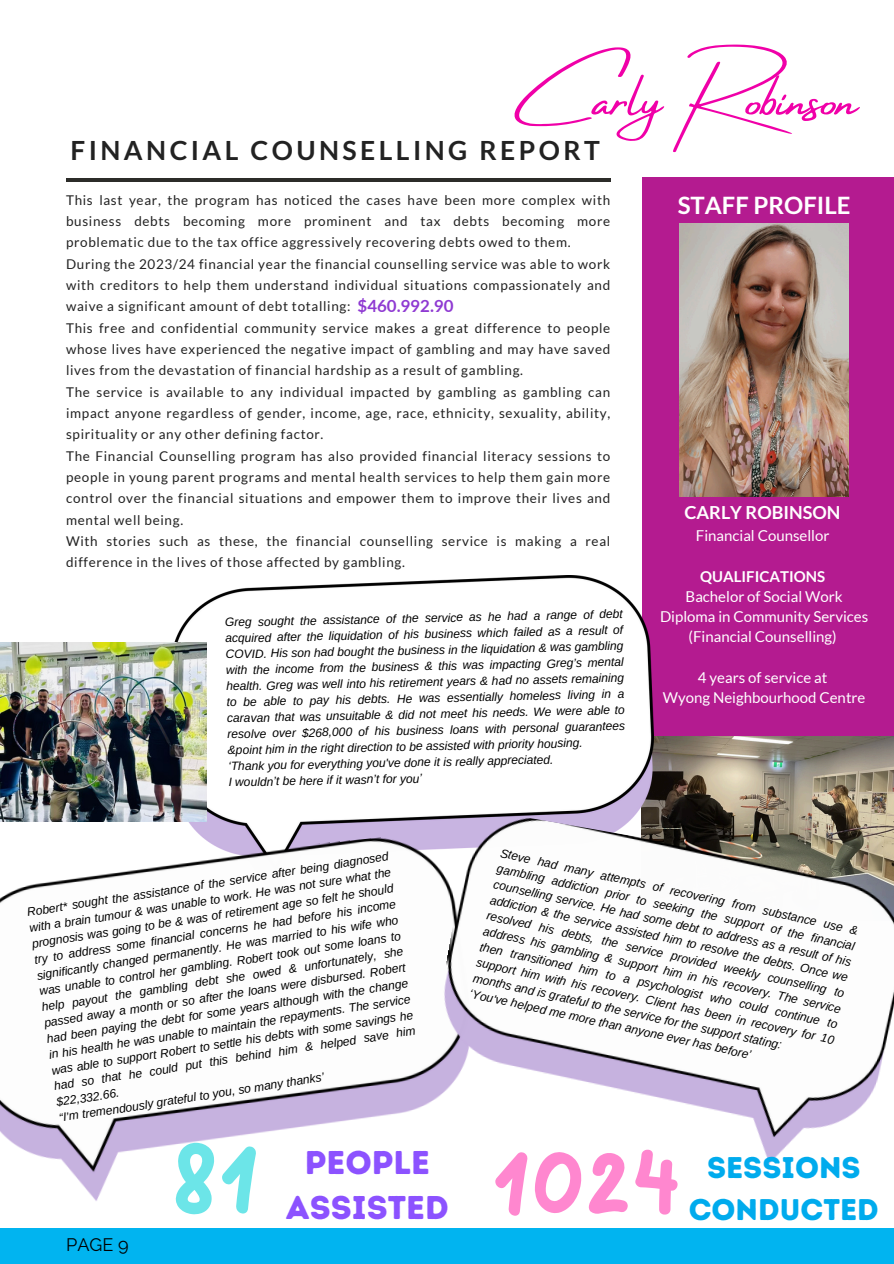
<style>
.page{position:relative;width:894px;height:1264px;background:#fff}
.page>*{position:absolute;margin:0;border:0;box-sizing:border-box;transform-origin:0 0}
.t1{font:80.1px "Lazydog";color:#6ce5e8}
.t2{font:75.75px "Lazydog";color:#ff87cf}
.t3{font:58.2px "Amsterdam Four";color:#f000a8}
.t4{font:32.85px/45px "Intro Rust Base";color:#8c52ff;text-align:center}
.t5{font:29.85px/41.7px "Intro Rust Base";color:#00abed;text-align:center}
.t6{font:700 26.4px "Lato";letter-spacing:.13em;color:#222}
.t7{font:700 24px "Lato";color:#fff}
.t8{font:700 18px "Lato";color:#fff}
.t9{font:18px "Raleway";color:#000}
.t10{font:700 16.8px "Lato";color:#8f3ad2}
.t11{font:15px/20.2px "Lato";color:#fff;text-align:center}
.t12{font:700 15px "Lato";color:#fff}
.t13{font:13.5px/21.3px "Lato";letter-spacing:.05em;color:#222;text-align:justify}
.t14{font:italic 12px/16px "Arimo";color:#000;text-align:justify}
</style>
<div class="page">
<hr style="left:66px;top:178px;width:544px;height:4px;background:#2c2c29">
<div style="left:0;top:1227px;width:893px;height:36px;background:#01b4f0"></div>
<div style="left:641px;top:177px;width:252px;height:577px;background:#b41b90"></div>
<img style="left:653px;top:736px;width:240px;height:72px">
<img style="left:172px;top:575px;width:481px;height:255px">
<img style="left:0;top:642px;width:207px;height:179px">
<img style="left:0;top:830px;width:421px;height:371px">
<img style="left:421px;top:808px;width:472px;height:356px">
<img style="left:679px;top:224px;width:169px;height:272px">
<p class="t3" style="left:513px;top:67px;width:346px">Carly Robinson</p>
<p class="t6" style="left:70px;top:134px;width:531px">FINANCIAL COUNSELLING REPORT</p>
<h4 class="t13" style="left:66px;top:189px;width:545px">This last year, the program has noticed the cases have been more complex with business debts becoming more prominent and tax debts becoming more problematic due to the tax office aggressively recovering debts owed to them.</h4>
<h4 class="t13" style="left:66px;top:253px;width:545px">During the 2023/24 financial year the financial counselling service was able to work with creditors to help them understand individual situations compassionately and waive a significant amount of debt totalling:</h4>
<p class="t13" style="left:66px;top:317px;width:545px">This free and confidential community service makes a great difference to people whose lives have experienced the negative impact of gambling and may have saved lives from the devastation of financial hardship as a result of gambling.</p>
<p class="t13" style="left:66px;top:381px;width:545px">The service is available to any individual impacted by gambling as gambling can impact anyone regardless of gender, income, age, race, ethnicity, sexuality, ability, spirituality or any other defining factor.</p>
<p class="t13" style="left:66px;top:445px;width:545px">The Financial Counselling program has also provided financial literacy sessions to people in young parent programs and mental health services to help them gain more control over the financial situations and empower them to improve their lives and mental well being.</p>
<p class="t13" style="left:66px;top:530px;width:545px">With stories such as these, the financial counselling service is making a real difference in the lives of those affected by gambling.</p>
<p class="t10" style="left:357px;top:296px;width:98px">$460.992.90</p>
<h3 class="t14" style="left:225px;top:613px;width:399px;rotate:-1deg">Greg sought the assistance of the service as he had a range of debt acquired after the liquidation of his business which failed as a result of COVID. His son had bought the business in the liquidation &amp; was gambling with the income from the business &amp; this was impacting Greg’s mental health. Greg was well into his retirement years &amp; had no assets remaining to be able to pay his debts. He was essentially homeless living in a caravan that was unsuitable &amp; did not meet his needs. We were able to resolve over $268,000 of his business loans with personal guarantees &amp;point him in the right direction to be assisted with priority housing.</h3>
<h1 class="t14" style="left:228px;top:757px;width:326px;rotate:-1deg">‘Thank you for everything you've done it is really appreciated.</h1>
<h3 class="t14" style="left:228px;top:773px;width:195px;rotate:-1deg">I wouldn’t be here if it wasn’t for you’</h3>
<p class="t7" style="left:677px;top:190px;width:174px">STAFF PROFILE</p>
<h3 class="t8" style="left:684px;top:501px;width:158px">CARLY ROBINSON</h3>
<p class="t11" style="left:695px;top:525px;width:135px">Financial Counsellor</p>
<p class="t12" style="left:700px;top:567px;width:126px">QUALIFICATIONS</p>
<p class="t11" style="left:659px;top:586px;width:210px">Bachelor of Social Work<br>Diploma in Community Services (Financial Counselling)</p>
<p class="t11" style="left:662px;top:667px;width:204px">4 years of service at<br>Wyong Neighbourhood Centre</p>
<p class="t14" style="left:501px;top:845px;width:368px;rotate:12deg">Steve had many attempts of recovering from substance use &amp; gambling addiction prior to seeking the support of the financial counselling service. He had some debt to address as a result of his addiction &amp; the service assisted him to resolve the debts. Once we resolved his debts, the service provided weekly counselling to address his gambling &amp; support him in his recovery. The service then transitioned him to a psychologist who could continue to support him with his recovery. Client has been in recovery for 10 months and is grateful to the service for the support stating:</p>
<p class="t14" style="left:25px;top:905px;width:367px;rotate:-9deg">Robert* sought the assistance of the service after being diagnosed with a brain tumour &amp; was unable to work. He was not sure what the prognosis was going to be &amp; was of retirement age so felt he should try to address some financial concerns he had before his income significantly changed permanently. He was married to his wife who was unable to control her gambling. Robert took out some loans to help payout the gambling debt she owed &amp; unfortunately, she passed away a month or so after the loans were disbursed. Robert had been paying the debt for some years although with the change in his health he was unable to maintain the repayments. The service was able to support Robert to settle his debts with some savings he had so that he could put this behind him &amp; helped save him $22,332.66.</p>
<p class="t14" style="left:471px;top:986px;width:289px;rotate:12deg">‘You've helped me more than anyone ever has before’</p>
<h6 class="t14" style="left:58px;top:1110px;width:269px;rotate:-9deg">“I’m tremendously grateful to you, so many thanks’</h6>
<p class="t4" style="left:286px;top:1139px;width:164px">PEOPLE<br>ASSISTED</p>
<p class="t1" style="left:172px;top:1143px;width:89px">81</p>
<p class="t2" style="left:491px;top:1149px;width:191px">1024</p>
<p class="t5" style="left:688px;top:1146px;width:192px">SESSIONS<br>CONDUCTED</p>
<p class="t9" style="left:66px;top:1234px;width:64px">PAGE 9</p>
</div>
